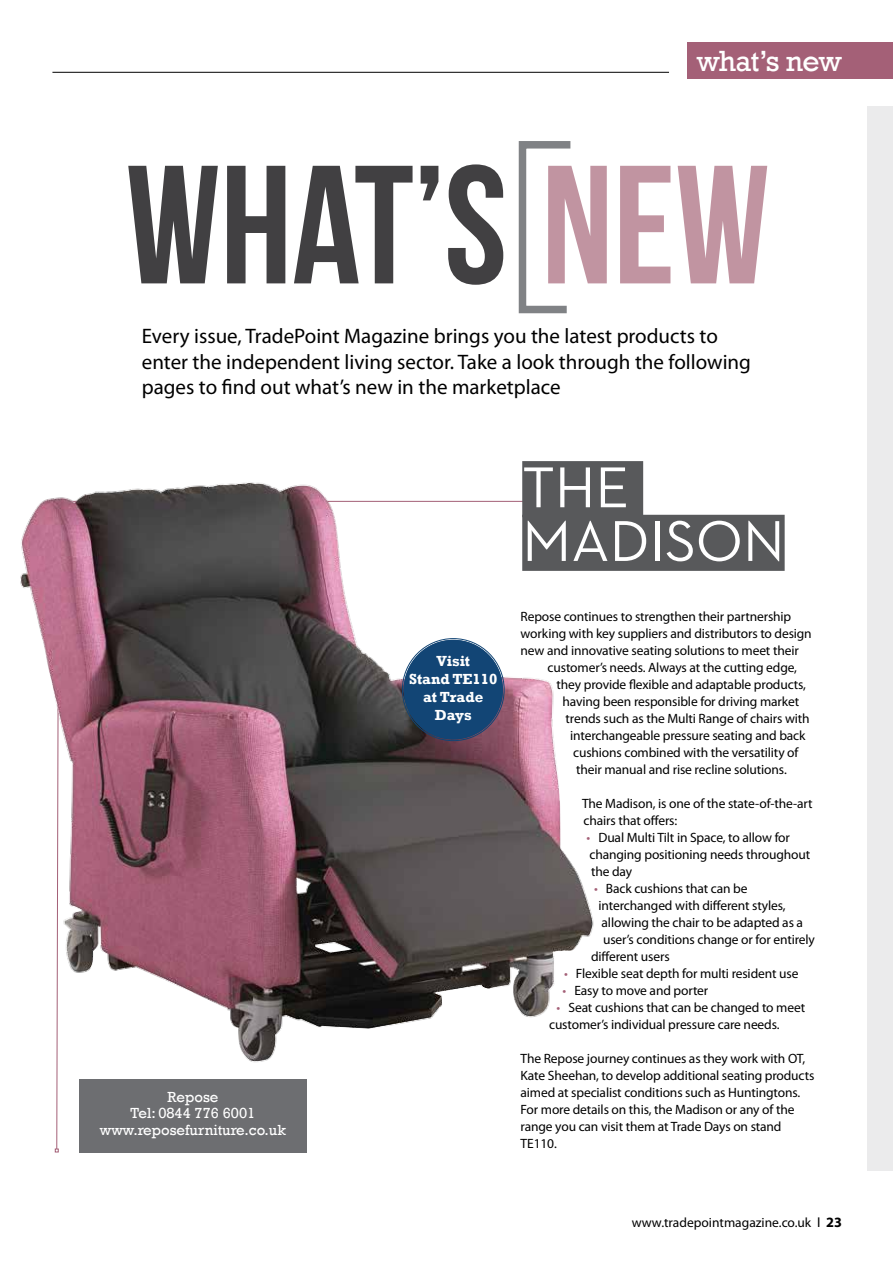
<style>
.page{position:relative;width:893px;height:1263px;background:#fff}
.page>*{position:absolute;margin:0;border:0;box-sizing:border-box;transform-origin:0 0}
.t1{font:168px "Bebas Neue";color:#414042}
.t2{font:58.5px/53.7px "Neutraface 2 Text";color:#fff}
.t3{font:30px "Rockwell";letter-spacing:-.025em;color:#fff}
.t4{font:21px/25.2px "Myriad Pro";color:#000}
.t5{font:15px/16.5px "Rockwell";color:#fff;text-align:center}
.t6{font:700 15px/18px "Rockwell";color:#fff;text-align:center}
.t7{font:13.5px/17px "Myriad Pro";letter-spacing:-.01em;color:#000}
.s1{color:#c194a1}
.s2{color:#a46077}
.s3{font-size:14.25px}
.s4{font-weight:700;font-size:14.25px}
</style>
<div class="page">
<div style="left:79px;top:1079px;width:228px;height:73px;background:#6d6e71"></div>
<div style="left:867px;top:106px;width:26px;height:1064px;background:#ebebec"></div>
<hr style="left:52px;top:72px;width:617px;height:1px;background:#000">
<div style="left:687px;top:43px;width:206px;height:36px;background:#a46077"></div>
<svg style="left:518px;top:141px;width:53px;height:173px"></svg>
<svg style="left:55px;top:1148px;width:4px;height:4px"></svg>
<img style="left:20px;top:482px;width:574px;height:585px">
<div style="left:522px;top:461px;width:121px;height:56px;background:#58595b"></div>
<div style="left:522px;top:515px;width:263px;height:56px;background:#58595b"></div>
<div style="left:404px;top:640px;width:99px;height:99px;background:#124575;border-radius:50%"></div>
<div style="left:404px;top:640px;width:99px;height:99px;border:2px solid #124575;border-radius:50%"></div>
<h3 class="t3" style="left:697px;top:43px;width:147px">what’s new</h3>
<h1 class="t1" style="left:126px;top:133px;width:645px">WHAT’S <span class="s1">NEW</span></h1>
<h3 class="t4" style="left:142px;top:323px;width:611px">Every issue, TradePoint Magazine brings you the latest products to enter the independent living sector. Take a look through the following pages to find out what’s new in the marketplace</h3>
<p class="t5" style="left:100px;top:1089px;width:188px">Repose<br>Tel: 0844 776 6001 www.reposefurniture.co.uk</p>
<p class="t6" style="left:409px;top:652px;width:90px">Visit<br>Stand TE110 at Trade<br>Days</p>
<h2 class="t2" style="left:522px;top:460px;width:264px">THE<br>MADISON</h2>
<p class="t7" style="left:521px;top:608px;width:272px">Repose continues to strengthen their partnership</p>
<p class="t7" style="left:521px;top:625px;width:293px">working with key suppliers and distributors to design</p>
<p class="t7" style="left:521px;top:642px;width:280px">new and innovative seating solutions to meet their</p>
<p class="t7" style="left:548px;top:659px;width:251px">customer’s needs. Always at the cutting edge,</p>
<p class="t7" style="left:557px;top:676px;width:251px">they provide flexible and adaptable products,</p>
<p class="t7" style="left:563px;top:693px;width:238px">having been responsible for driving market</p>
<p class="t7" style="left:566px;top:710px;width:246px">trends such as the Multi Range of chairs with</p>
<p class="t7" style="left:570px;top:727px;width:237px">interchangeable pressure seating and back</p>
<p class="t7" style="left:573px;top:744px;width:227px">cushions combined with the versatility of</p>
<p class="t7" style="left:576px;top:761px;width:212px">their manual and rise recline solutions.</p>
<p class="t7" style="left:582px;top:795px;width:232px">The Madison, is one of the state-of-the-art chairs that offers:</p>
<p class="t7" style="left:587px;top:829px;width:225px"><span class="s2">•</span> Dual Multi Tilt in Space, to allow for changing positioning needs throughout the day</p>
<p class="t7" style="left:594px;top:880px;width:155px"><span class="s2">•</span> Back cushions that can be</p>
<p class="t7" style="left:599px;top:897px;width:189px">interchanged with different styles,</p>
<p class="t7" style="left:602px;top:914px;width:203px">allowing the chair to be adapted as a</p>
<p class="t7" style="left:603px;top:931px;width:213px">user’s conditions change or for entirely</p>
<p class="t7" style="left:591px;top:948px;width:80px">different users</p>
<p class="t7" style="left:564px;top:965px;width:236px"><span class="s2">•</span> Flexible seat depth for multi resident use</p>
<p class="t7" style="left:563px;top:982px;width:147px"><span class="s2">•</span> Easy to move and porter</p>
<p class="t7" style="left:549px;top:999px;width:258px;text-indent:8px"><span class="s2">•</span> Seat cushions that can be changed to meet customer’s individual pressure care needs.</p>
<p class="t7" style="left:521px;top:1050px;width:295px">The Repose journey continues as they work with OT, Kate Sheehan, to develop additional seating products aimed at specialist conditions such as Huntingtons.<br>For more details on this, the Madison or any of the range you can visit them at Trade Days on stand TE110.</p>
<p class="t7" style="left:632px;top:1214px;width:212px">www.tradepointmagazine.co.uk <span class="s3">I</span> <span class="s4">23</span></p>
</div>
